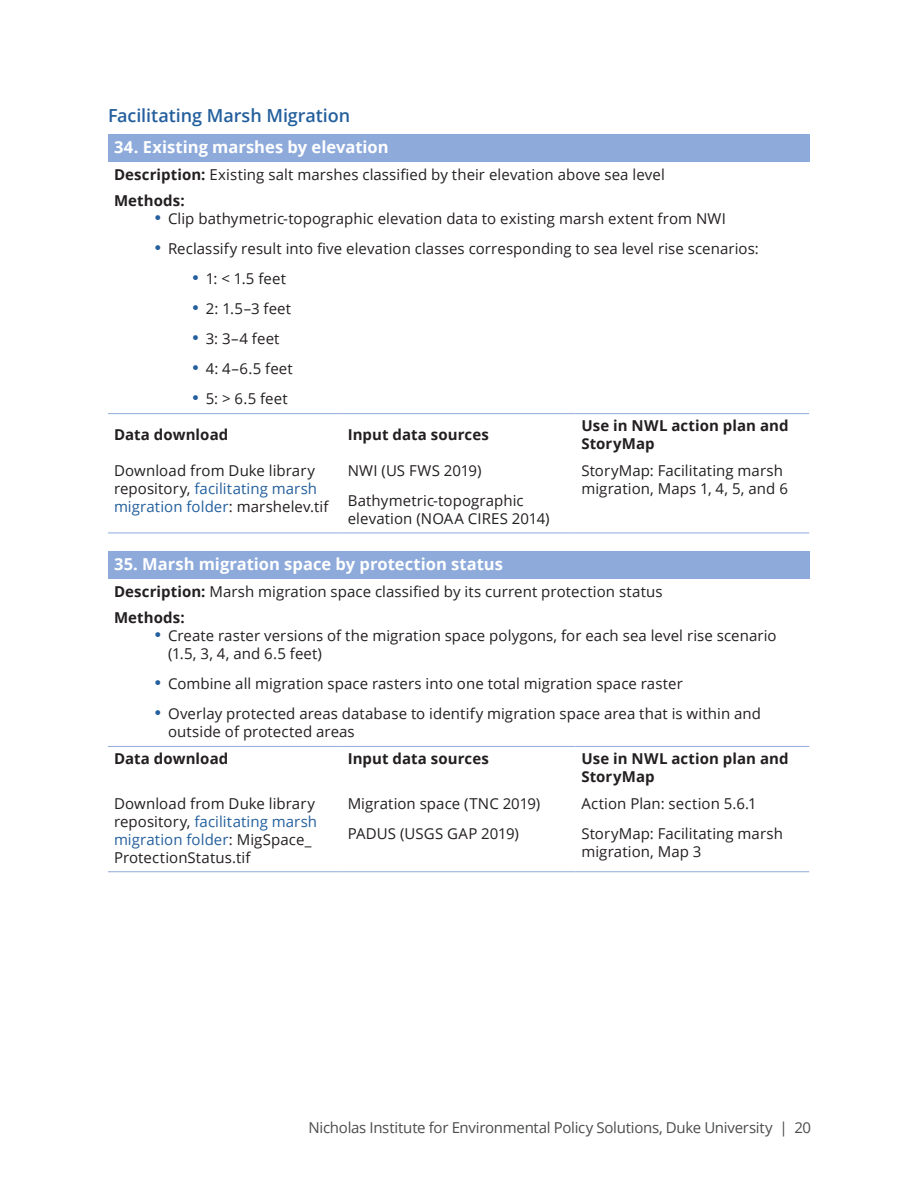
<style>
.page{position:relative;width:918px;height:1188px;background:#fff}
.page>*{position:absolute;margin:0;border:0;box-sizing:border-box;transform-origin:0 0}
.C-HEAD{font:600 18px "Open Sans";letter-spacing:-.005em;color:#245f9d}
.Table_Title{font:700 16.5px "Open Sans";color:#fff}
.Basic_Table_Body{font:15px/18px "Open Sans";letter-spacing:.005em;color:#231f20}
.Table_Subheads_flush{font:15px "Open Sans";letter-spacing:.005em;color:#231f20}
.Table_Subheads_flush-2{font:700 15px/18px "Open Sans";letter-spacing:.005em;color:#231f20}
.t1{font:15px "Open Sans";letter-spacing:-.02em;color:#4b4c4d}
.s1{font-weight:700}
.s2{font-family:"Times New Roman";font-size:19.5px;color:#245f9d}
.s3{color:#245f9d}
</style>
<div class="page">
<div style="left:108px;top:135px;width:701px;height:27px;background:#8eaadb"></div>
<hr style="left:108px;top:533px;width:234px;height:1px;background:#8eaadb">
<hr style="left:342px;top:533px;width:233px;height:1px;background:#8eaadb">
<hr style="left:575px;top:533px;width:234px;height:1px;background:#8eaadb">
<hr style="left:108px;top:413px;width:234px;height:1px;background:#8eaadb">
<hr style="left:342px;top:413px;width:233px;height:1px;background:#8eaadb">
<hr style="left:575px;top:413px;width:234px;height:1px;background:#8eaadb">
<div style="left:108px;top:551px;width:701px;height:28px;background:#8eaadb"></div>
<hr style="left:108px;top:871px;width:234px;height:1px;background:#8eaadb">
<hr style="left:342px;top:871px;width:233px;height:1px;background:#8eaadb">
<hr style="left:575px;top:871px;width:234px;height:1px;background:#8eaadb">
<hr style="left:108px;top:746px;width:234px;height:1px;background:#8eaadb">
<hr style="left:342px;top:746px;width:233px;height:1px;background:#8eaadb">
<hr style="left:575px;top:746px;width:234px;height:1px;background:#8eaadb">
<p class="C-HEAD" style="left:108px;top:103px;width:244px">Facilitating Marsh Migration</p>
<p class="Table_Title" style="left:114px;top:136px;width:276px">34. Existing marshes by elevation</p>
<p class="Table_Subheads_flush" style="left:114px;top:164px;width:552px"><span class="s1">Description:</span> Existing salt marshes classified by their elevation above sea level</p>
<p class="Table_Subheads_flush-2" style="left:114px;top:192px;width:72px">Methods:</p>
<p class="Basic_Table_Body" style="left:154px;top:210px;width:573px"><span class="s2">•</span> Clip bathymetric-topographic elevation data to existing marsh extent from NWI</p>
<p class="Basic_Table_Body" style="left:154px;top:240px;width:606px"><span class="s2">•</span> Reclassify result into five elevation classes corresponding to sea level rise scenarios:</p>
<p class="Basic_Table_Body" style="left:192px;top:270px;width:95px"><span class="s2">•</span> 1: &lt; 1.5 feet</p>
<p class="Basic_Table_Body" style="left:192px;top:300px;width:100px"><span class="s2">•</span> 2: 1.5–3 feet</p>
<p class="Basic_Table_Body" style="left:192px;top:330px;width:89px"><span class="s2">•</span> 3: 3–4 feet</p>
<p class="Basic_Table_Body" style="left:192px;top:360px;width:102px"><span class="s2">•</span> 4: 4–6.5 feet</p>
<p class="Basic_Table_Body" style="left:192px;top:390px;width:97px"><span class="s2">•</span> 5: &gt; 6.5 feet</p>
<p class="Table_Subheads_flush-2" style="left:114px;top:425px;width:116px">Data download</p>
<p class="Table_Subheads_flush-2" style="left:348px;top:425px;width:143px">Input data sources</p>
<p class="Table_Subheads_flush-2" style="left:581px;top:416px;width:209px">Use in NWL action plan and<br>StoryMap</p>
<p class="Basic_Table_Body" style="left:114px;top:461px;width:216px">Download from Duke library repository, <span class="s3">facilitating marsh migration folder</span>: marshelev.tif</p>
<p class="Basic_Table_Body" style="left:348px;top:461px;width:135px">NWI (US FWS 2019)</p>
<p class="Basic_Table_Body" style="left:581px;top:461px;width:208px">StoryMap: Facilitating marsh migration, Maps 1, 4, 5, and 6</p>
<p class="Basic_Table_Body" style="left:348px;top:491px;width:203px">Bathymetric-topographic elevation (NOAA CIRES 2014)</p>
<p class="Table_Title" style="left:114px;top:552px;width:391px">35. Marsh migration space by protection status</p>
<p class="Table_Subheads_flush" style="left:114px;top:581px;width:550px"><span class="s1">Description:</span> Marsh migration space classified by its current protection status</p>
<p class="Table_Subheads_flush-2" style="left:114px;top:608px;width:72px">Methods:</p>
<p class="Basic_Table_Body" style="left:168px;top:626px;width:610px;text-indent:-14px"><span class="s2">•</span> Create raster versions of the migration space polygons, for each sea level rise scenario (1.5, 3, 4, and 6.5 feet)</p>
<p class="Basic_Table_Body" style="left:154px;top:674px;width:530px"><span class="s2">•</span> Combine all migration space rasters into one total migration space raster</p>
<p class="Basic_Table_Body" style="left:168px;top:704px;width:595px;text-indent:-14px"><span class="s2">•</span> Overlay protected areas database to identify migration space area that is within and outside of protected areas</p>
<p class="Table_Subheads_flush-2" style="left:114px;top:749px;width:116px">Data download</p>
<p class="Table_Subheads_flush-2" style="left:348px;top:749px;width:143px">Input data sources</p>
<p class="Table_Subheads_flush-2" style="left:581px;top:749px;width:209px">Use in NWL action plan and<br>StoryMap</p>
<p class="Basic_Table_Body" style="left:114px;top:794px;width:205px">Download from Duke library repository, <span class="s3">facilitating marsh migration folder</span>: MigSpace_<br>ProtectionStatus.tif</p>
<p class="Basic_Table_Body" style="left:348px;top:794px;width:194px">Migration space (TNC 2019)</p>
<p class="Basic_Table_Body" style="left:581px;top:794px;width:177px">Action Plan: section 5.6.1</p>
<p class="Basic_Table_Body" style="left:581px;top:824px;width:203px">StoryMap: Facilitating marsh migration, Map 3</p>
<p class="Basic_Table_Body" style="left:348px;top:824px;width:173px">PADUS (USGS GAP 2019)</p>
<p class="t1" style="left:309px;top:1118px;width:504px">Nicholas Institute for Environmental Policy Solutions, Duke University | 20</p>
</div>
